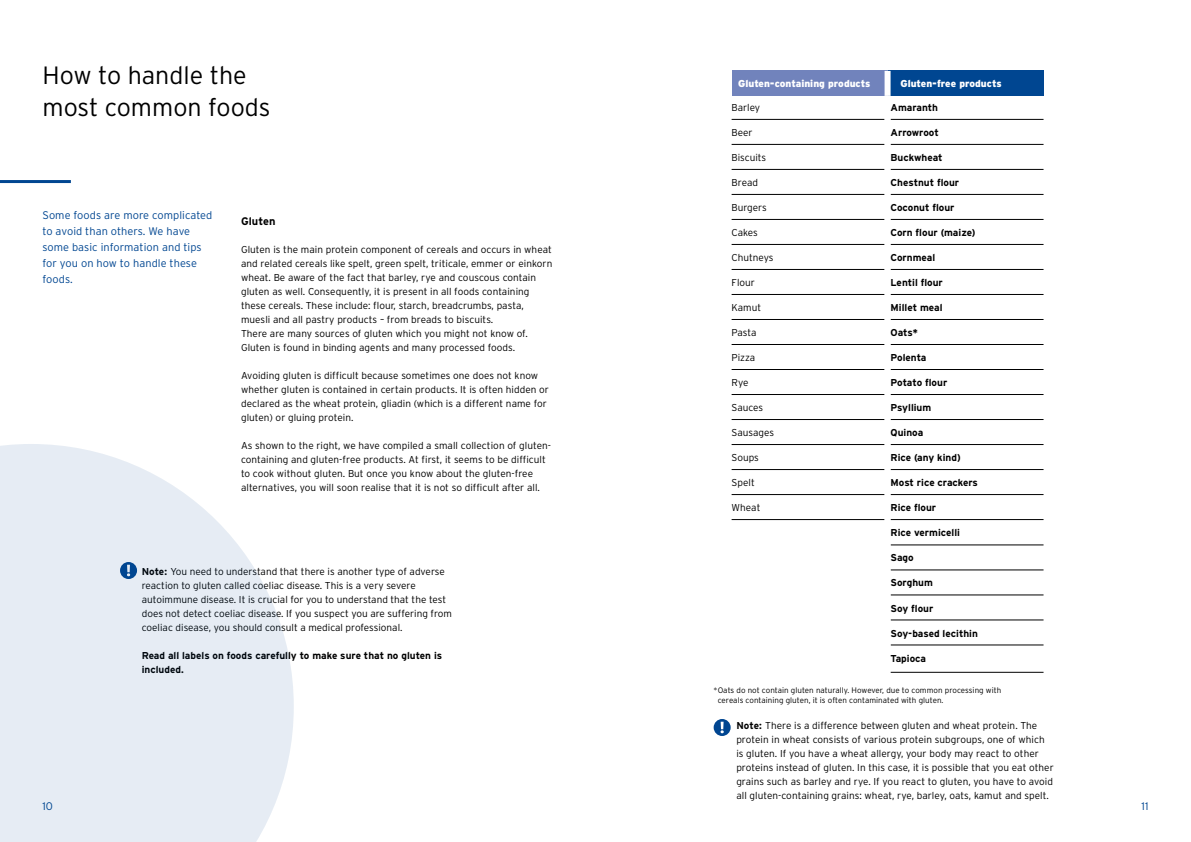
<style>
.page{position:relative;width:1191px;height:842px;background:#fff}
.page>*{position:absolute;margin:0;border:0;box-sizing:border-box;transform-origin:0 0}
.t1{font:300 25px/32px "Interstate";color:#000}
.t2{font:300 11px/16px "Interstate";letter-spacing:.005em;color:#004691}
.t3{font:700 11px "Interstate";letter-spacing:.005em;color:#000}
.t4{font:300 10px/14px "Interstate";letter-spacing:.005em;color:#000}
.t5{font:700 10px/14px "Interstate";color:#000}
.t6{font:900 10px "Interstate";color:#fff}
.t7{font:300 8px/9.6px "Interstate";letter-spacing:.005em;color:#000}
.s1{font-weight:700}
</style>
<div class="page">
<hr style="left:0;top:180px;width:71px;height:3px;background:#004691">
<svg style="left:713px;top:719px;width:17px;height:17px"></svg>
<svg style="left:720px;top:722px;width:3px;height:11px"></svg>
<div style="left:731px;top:71px;width:156px;height:25px;background:#7183bc"></div>
<div style="left:887px;top:71px;width:156px;height:25px;background:#004691"></div>
<div style="left:884px;top:71px;width:6px;height:25px;background:#fff"></div>
<hr style="left:731px;top:519px;width:153px;height:1px;background:#000">
<hr style="left:890px;top:519px;width:153px;height:1px;background:#000">
<hr style="left:731px;top:119px;width:153px;height:1px;background:#000">
<hr style="left:890px;top:119px;width:153px;height:1px;background:#000">
<hr style="left:731px;top:144px;width:153px;height:1px;background:#000">
<hr style="left:890px;top:144px;width:153px;height:1px;background:#000">
<hr style="left:731px;top:169px;width:153px;height:1px;background:#000">
<hr style="left:890px;top:169px;width:153px;height:1px;background:#000">
<hr style="left:731px;top:194px;width:153px;height:1px;background:#000">
<hr style="left:890px;top:194px;width:153px;height:1px;background:#000">
<hr style="left:731px;top:219px;width:153px;height:1px;background:#000">
<hr style="left:890px;top:219px;width:153px;height:1px;background:#000">
<hr style="left:731px;top:244px;width:153px;height:1px;background:#000">
<hr style="left:890px;top:244px;width:153px;height:1px;background:#000">
<hr style="left:731px;top:269px;width:153px;height:1px;background:#000">
<hr style="left:890px;top:269px;width:153px;height:1px;background:#000">
<hr style="left:731px;top:294px;width:153px;height:1px;background:#000">
<hr style="left:890px;top:294px;width:153px;height:1px;background:#000">
<hr style="left:731px;top:319px;width:153px;height:1px;background:#000">
<hr style="left:890px;top:319px;width:153px;height:1px;background:#000">
<hr style="left:731px;top:344px;width:153px;height:1px;background:#000">
<hr style="left:890px;top:344px;width:153px;height:1px;background:#000">
<hr style="left:731px;top:369px;width:153px;height:1px;background:#000">
<hr style="left:890px;top:369px;width:153px;height:1px;background:#000">
<hr style="left:731px;top:394px;width:153px;height:1px;background:#000">
<hr style="left:890px;top:394px;width:153px;height:1px;background:#000">
<hr style="left:731px;top:419px;width:153px;height:1px;background:#000">
<hr style="left:890px;top:419px;width:153px;height:1px;background:#000">
<hr style="left:731px;top:444px;width:153px;height:1px;background:#000">
<hr style="left:890px;top:444px;width:153px;height:1px;background:#000">
<hr style="left:731px;top:469px;width:153px;height:1px;background:#000">
<hr style="left:890px;top:469px;width:153px;height:1px;background:#000">
<hr style="left:731px;top:494px;width:153px;height:1px;background:#000">
<hr style="left:890px;top:494px;width:153px;height:1px;background:#000">
<hr style="left:890px;top:545px;width:153px;height:1px;background:#000">
<hr style="left:890px;top:570px;width:153px;height:1px;background:#000">
<hr style="left:890px;top:595px;width:153px;height:1px;background:#000">
<hr style="left:890px;top:620px;width:153px;height:1px;background:#000">
<hr style="left:890px;top:645px;width:153px;height:1px;background:#000">
<hr style="left:890px;top:672px;width:153px;height:1px;background:#000">
<svg style="left:0;top:444px;width:294px;height:398px;background:#e9eef5"></svg>
<h1 class="t1" style="left:43px;top:59px;width:229px">How to handle the most common foods</h1>
<p class="t2" style="left:43px;top:207px;width:171px">Some foods are more complicated to avoid than others. We have some basic information and tips for you on how to handle these foods.</p>
<p class="t3" style="left:241px;top:215px;width:36px">Gluten</p>
<p class="t4" style="left:241px;top:242px;width:313px">Gluten is the main protein component of cereals and occurs in wheat and related cereals like spelt, green spelt, triticale, emmer or einkorn wheat. Be aware of the fact that barley, rye and couscous contain gluten as well. Consequently, it is present in all foods containing these cereals. These include: flour, starch, breadcrumbs, pasta, muesli and all pastry products – from breads to biscuits.<br>There are many sources of gluten which you might not know of.<br>Gluten is found in binding agents and many processed foods.</p>
<p class="t4" style="left:241px;top:368px;width:309px">Avoiding gluten is difficult because sometimes one does not know whether gluten is contained in certain products. It is often hidden or declared as the wheat protein, gliadin (which is a different name for gluten) or gluing protein.</p>
<p class="t4" style="left:241px;top:438px;width:311px">As shown to the right, we have compiled a small collection of gluten&shy;containing and gluten-free products. At first, it seems to be difficult to cook without gluten. But once you know about the gluten-free alternatives, you will soon realise that it is not so difficult after all.</p>
<p class="t4" style="left:142px;top:564px;width:312px"><span class="s1">Note:</span> You need to understand that there is another type of adverse reaction to gluten called coeliac disease. This is a very severe autoimmune disease. It is crucial for you to understand that the test does not detect coeliac disease. If you suspect you are suffering from coeliac disease, you should consult a medical professional.</p>
<p class="t5" style="left:142px;top:648px;width:302px">Read all labels on foods carefully to make sure that no gluten is included.</p>
<p class="t6" style="left:738px;top:78px;width:134px">Gluten-containing products</p>
<p class="t6" style="left:900px;top:78px;width:103px">Gluten-free products</p>
<p class="t4" style="left:731px;top:100px;width:30px">Barley</p>
<p class="t5" style="left:890px;top:100px;width:49px">Amaranth</p>
<p class="t4" style="left:731px;top:125px;width:23px">Beer</p>
<p class="t5" style="left:890px;top:125px;width:50px">Arrowroot</p>
<p class="t4" style="left:731px;top:150px;width:36px">Biscuits</p>
<p class="t5" style="left:890px;top:150px;width:54px">Buckwheat</p>
<p class="t4" style="left:731px;top:175px;width:28px">Bread</p>
<p class="t5" style="left:890px;top:175px;width:70px">Chestnut flour</p>
<p class="t4" style="left:731px;top:200px;width:37px">Burgers</p>
<p class="t5" style="left:890px;top:200px;width:65px">Coconut flour</p>
<p class="t4" style="left:731px;top:225px;width:28px">Cakes</p>
<p class="t5" style="left:890px;top:225px;width:86px">Corn flour (maize)</p>
<p class="t4" style="left:731px;top:250px;width:43px">Chutneys</p>
<p class="t5" style="left:890px;top:250px;width:46px">Cornmeal</p>
<p class="t4" style="left:731px;top:275px;width:25px">Flour</p>
<p class="t5" style="left:890px;top:275px;width:54px">Lentil flour</p>
<p class="t4" style="left:731px;top:300px;width:31px">Kamut</p>
<p class="t5" style="left:890px;top:300px;width:53px">Millet meal</p>
<p class="t4" style="left:731px;top:325px;width:26px">Pasta</p>
<p class="t5" style="left:890px;top:325px;width:29px">Oats*</p>
<p class="t4" style="left:731px;top:350px;width:25px">Pizza</p>
<p class="t5" style="left:890px;top:350px;width:37px">Polenta</p>
<p class="t4" style="left:731px;top:375px;width:18px">Rye</p>
<p class="t5" style="left:890px;top:375px;width:58px">Potato flour</p>
<p class="t4" style="left:731px;top:400px;width:33px">Sauces</p>
<p class="t5" style="left:890px;top:400px;width:42px">Psyllium</p>
<p class="t4" style="left:731px;top:425px;width:44px">Sausages</p>
<p class="t5" style="left:890px;top:425px;width:34px">Quinoa</p>
<p class="t4" style="left:731px;top:450px;width:29px">Soups</p>
<p class="t5" style="left:890px;top:450px;width:72px">Rice (any kind)</p>
<p class="t4" style="left:731px;top:475px;width:25px">Spelt</p>
<p class="t5" style="left:890px;top:475px;width:89px">Most rice crackers</p>
<p class="t4" style="left:731px;top:500px;width:30px">Wheat</p>
<p class="t5" style="left:890px;top:500px;width:47px">Rice flour</p>
<p class="t5" style="left:890px;top:526px;width:71px">Rice vermicelli</p>
<p class="t5" style="left:890px;top:551px;width:25px">Sago</p>
<p class="t5" style="left:890px;top:576px;width:44px">Sorghum</p>
<p class="t5" style="left:890px;top:601px;width:44px">Soy flour</p>
<p class="t5" style="left:890px;top:626px;width:89px">Soy-based lecithin</p>
<p class="t5" style="left:890px;top:651px;width:37px">Tapioca</p>
<p class="t7" style="left:717px;top:685px;width:285px;text-indent:-4px">*Oats do not contain gluten naturally. However, due to common processing with cereals containing gluten, it is often contaminated with gluten.</p>
<p class="t4" style="left:736px;top:718px;width:319px"><span class="s1">Note:</span> There is a difference between gluten and wheat protein. The protein in wheat consists of various protein subgroups, one of which is gluten. If you have a wheat allergy, your body may react to other proteins instead of gluten. In this case, it is possible that you eat other grains such as barley and rye. If you react to gluten, you have to avoid all gluten-containing grains: wheat, rye, barley, oats, kamut and spelt.</p>
<p class="t2" style="left:43px;top:798px;width:12px">10</p>
<p class="t2" style="left:1141px;top:798px;width:8px">11</p>
</div>
